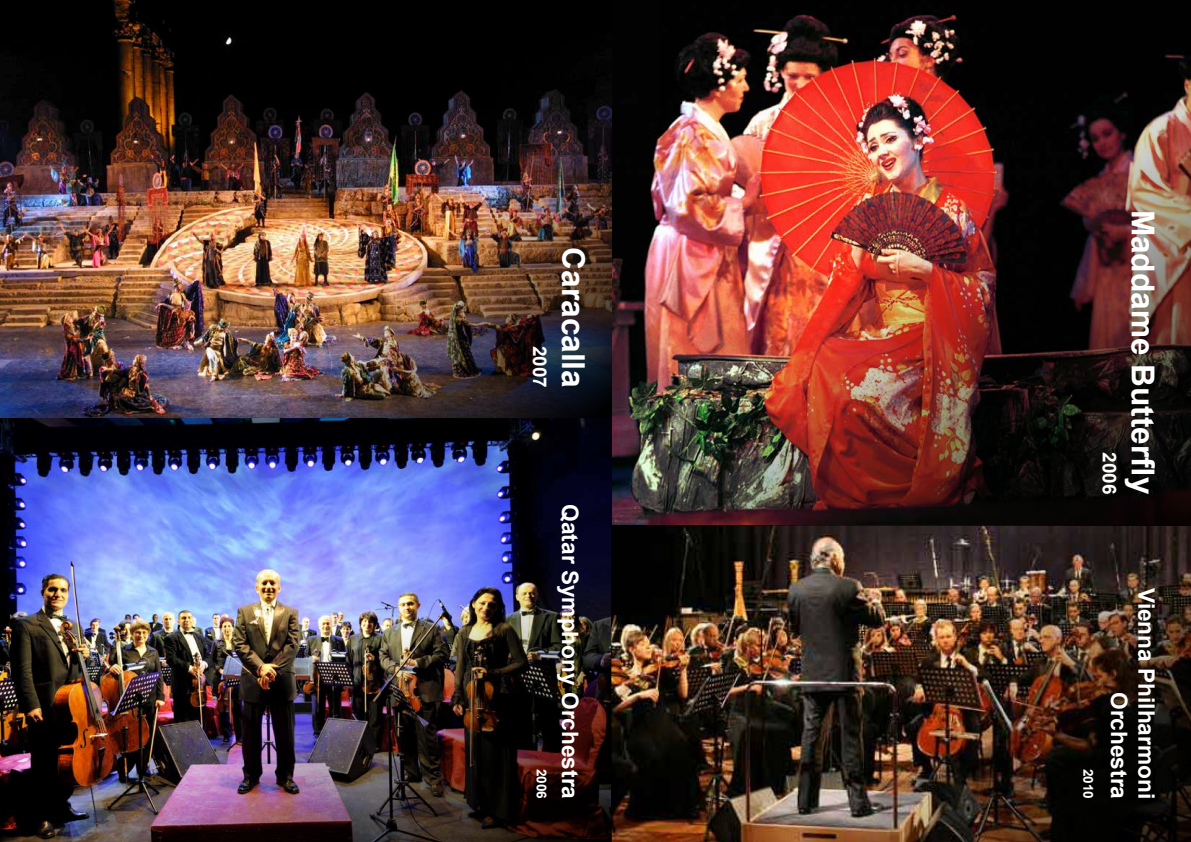
<style>
.page{position:relative;width:1191px;height:842px;background:#fff}
.page>*{position:absolute;margin:0;border:0;box-sizing:border-box;transform-origin:0 0}
.t1{font:700 31.6px "Arial";color:#fff}
.t2{font:700 22.7px/27.2px "Arial";color:#fff;text-align:right}
.t3{font:700 18.9px "Arial";color:#fff}
.t4{font:700 13.6px "Arial";color:#fff}
</style>
<div class="page">
<img style="left:611px;top:0;width:49px;height:525px">
<img style="left:0;top:0;width:611px;height:417px">
<img style="left:0;top:417px;width:611px;height:425px">
<img style="left:660px;top:0;width:531px;height:525px">
<img style="left:611px;top:525px;width:580px;height:317px">
<p class="t3" style="left:553px;top:346px;width:44px;rotate:90deg">2007</p>
<h1 class="t1" style="left:595px;top:247px;width:142px;rotate:90deg">Caracalla</h1>
<p class="t2" style="left:583px;top:504px;width:296px;rotate:90deg">Qatar Symphony Orchestra</p>
<p class="t4" style="left:551px;top:769px;width:32px;rotate:90deg">2006</p>
<p class="t4" style="left:1097px;top:769px;width:32px;rotate:90deg">2010</p>
<p class="t3" style="left:1122px;top:452px;width:44px;rotate:90deg">2006</p>
<h1 class="t1" style="left:1165px;top:210px;width:286px;rotate:90deg">Maddame Butterfly</h1>
<p class="t2" style="left:1159px;top:588px;width:213px;rotate:90deg">Vienna Philharmoni<br>Orchestra</p>
</div>
